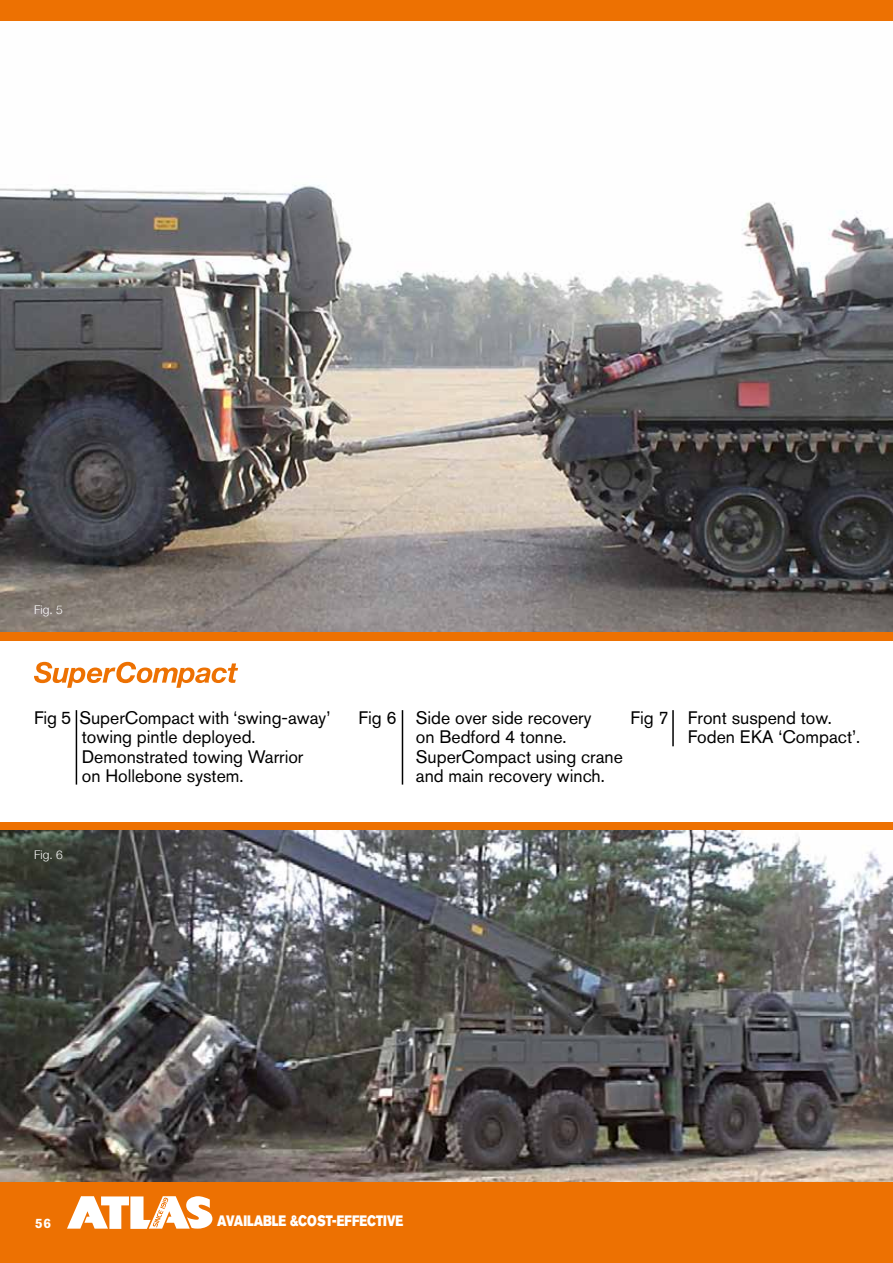
<style>
.page{position:relative;width:893px;height:1263px;background:#fff}
.page>*{position:absolute;margin:0;border:0;box-sizing:border-box;transform-origin:0 0}
.t1{font:18px/19.5px "Akzidenz Grotesk Pro";color:#000}
.t2{font:15px "Akzidenz Grotesk BQ Super";color:#fff;scale:.8 1}
.t3{font:700 13.5px "Akzidenz Grotesk Pro";color:#fff}
.t4{font:300 12px "Helvetica 45";color:#fff}
</style>
<div class="page">
<div style="left:0;top:0;width:893px;height:41px;background:#ed7102"></div>
<div style="left:0;top:578px;width:893px;height:63px;background:#ed7102"></div>
<div style="left:0;top:822px;width:893px;height:62px;background:#ed7102"></div>
<img style="left:0;top:22px;width:893px;height:609px">
<img style="left:0;top:830px;width:893px;height:352px">
<hr style="left:76px;top:710px;width:1px;height:74px;background:#000">
<hr style="left:402px;top:710px;width:1px;height:74px;background:#000">
<svg style="left:34px;top:662px;width:204px;height:26px"></svg>
<hr style="left:672px;top:710px;width:2px;height:36px;background:#000">
<div style="left:0;top:1182px;width:893px;height:81px;background:#ed7102"></div>
<svg style="left:67px;top:1196px;width:145px;height:33px"></svg>
<p class="t4" style="left:34px;top:602px;width:30px">Fig. 5</p>
<p class="t1" style="left:82px;top:707px;width:250px;text-indent:-48px">Fig 5 SuperCompact with ‘swing-away’ towing pintle deployed.<br>Demonstrated towing Warrior<br>on Hollebone system.</p>
<p class="t1" style="left:416px;top:707px;width:209px;text-indent:-57px">Fig 6 Side over side recovery<br>on Bedford 4 tonne.<br>SuperCompact using crane and main recovery winch.</p>
<p class="t1" style="left:688px;top:707px;width:174px;text-indent:-57px">Fig 7 Front suspend tow.<br>Foden EKA ‘Compact’.</p>
<p class="t4" style="left:34px;top:848px;width:30px">Fig. 6</p>
<p class="t3" style="left:35px;top:1214px;width:17px">56</p>
<p class="t2" style="left:217px;top:1212px;width:234px">AVAILABLE &amp;COST-EFFECTIVE</p>
</div>
